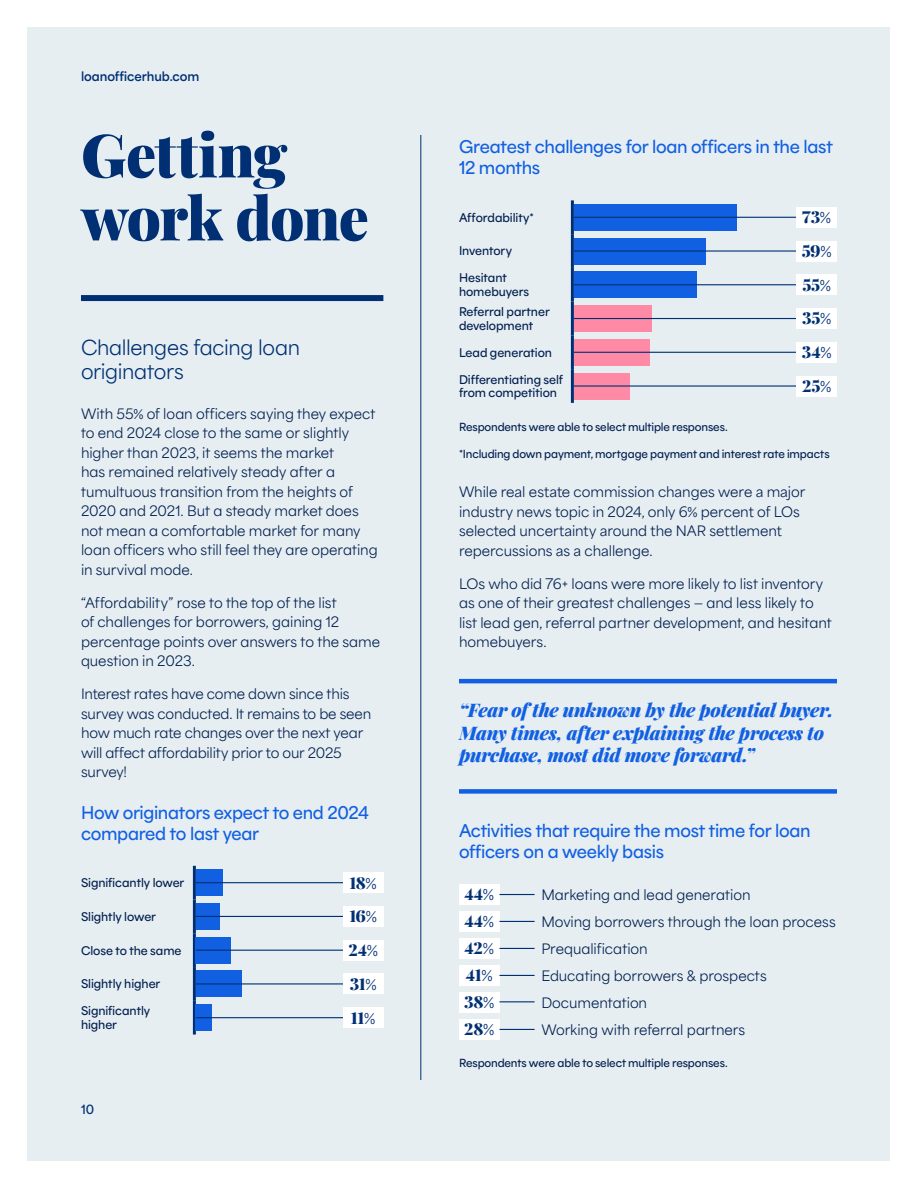
<style>
.page{position:relative;width:918px;height:1188px;background:#fff}
.page>*{position:absolute;margin:0;border:0;box-sizing:border-box;transform-origin:0 0}
.t1{font:900 60px/63px "Playfair Display";letter-spacing:-.025em;color:#003073}
.t2{font:19.5px/24px "Area Normal";letter-spacing:-.015em;color:#003073}
.t3{font:italic 900 18.75px/22.5px "Playfair Display";letter-spacing:-.015em;color:#1260e2}
.t4{font:600 16.5px/21px "Area Normal";letter-spacing:-.02em;color:#1260e2}
.t5{font:900 16.5px "Playfair Display";letter-spacing:-.005em;color:#003073}
.t6{font:13.5px/19.5px "Area Normal";letter-spacing:-.005em;color:#001e4e}
.Footer___Page_Number{font:700 12px "Area Normal";letter-spacing:-.01em;color:#003073}
.Footer___Page_Number-2{font:600 12px "Area Normal";color:#003073}
.t7{font:600 11.25px/13.5px "Area Normal";letter-spacing:-.005em;color:#001e4e}
.t8{font:600 10.5px "Area Normal";letter-spacing:-.015em;color:#001e4e}
.s1{font-family:"Area Normal";font-weight:400;font-size:15px}
</style>
<div class="page">
<div style="left:27px;top:27px;width:863px;height:1134px;background:#e6eef2"></div>
<div style="left:81px;top:295px;width:302px;height:6px;background:#003073"></div>
<hr style="left:193px;top:866px;width:3px;height:34px;background:#003073">
<hr style="left:193px;top:900px;width:3px;height:33px;background:#003073">
<hr style="left:193px;top:933px;width:3px;height:34px;background:#003073">
<hr style="left:193px;top:967px;width:3px;height:34px;background:#003073">
<hr style="left:193px;top:1001px;width:3px;height:34px;background:#003073">
<div style="left:196px;top:869px;width:26px;height:27px;background:#1260e2"></div>
<hr style="left:196px;top:882px;width:148px;height:1px;background:#003073">
<div style="left:343px;top:873px;width:40px;height:20px;background:#fff"></div>
<div style="left:196px;top:903px;width:23px;height:27px;background:#1260e2"></div>
<hr style="left:196px;top:916px;width:148px;height:1px;background:#003073">
<div style="left:343px;top:906px;width:40px;height:21px;background:#fff"></div>
<div style="left:196px;top:937px;width:35px;height:27px;background:#1260e2"></div>
<hr style="left:196px;top:950px;width:148px;height:1px;background:#003073">
<div style="left:343px;top:940px;width:40px;height:20px;background:#fff"></div>
<div style="left:196px;top:970px;width:45px;height:27px;background:#1260e2"></div>
<hr style="left:196px;top:983px;width:148px;height:2px;background:#003073">
<div style="left:343px;top:974px;width:40px;height:20px;background:#fff"></div>
<div style="left:196px;top:1004px;width:16px;height:27px;background:#1260e2"></div>
<hr style="left:196px;top:1017px;width:148px;height:1px;background:#003073">
<div style="left:343px;top:1008px;width:40px;height:20px;background:#fff"></div>
<hr style="left:420px;top:135px;width:1px;height:945px;background:#003073">
<hr style="left:459px;top:679px;width:378px;height:4px;background:#1260e2">
<div style="left:459px;top:789px;width:378px;height:5px;background:#1260e2"></div>
<hr style="left:571px;top:200px;width:3px;height:34px;background:#003073">
<hr style="left:571px;top:234px;width:3px;height:34px;background:#003073">
<hr style="left:571px;top:268px;width:3px;height:34px;background:#003073">
<hr style="left:571px;top:302px;width:3px;height:33px;background:#003073">
<hr style="left:571px;top:335px;width:3px;height:34px;background:#003073">
<hr style="left:571px;top:369px;width:3px;height:34px;background:#003073">
<div style="left:574px;top:204px;width:162px;height:27px;background:#1260e2"></div>
<hr style="left:574px;top:217px;width:223px;height:1px;background:#003073">
<div style="left:796px;top:207px;width:41px;height:20px;background:#fff"></div>
<div style="left:574px;top:238px;width:131px;height:27px;background:#1260e2"></div>
<hr style="left:574px;top:250px;width:223px;height:2px;background:#003073">
<div style="left:796px;top:241px;width:41px;height:20px;background:#fff"></div>
<div style="left:574px;top:271px;width:122px;height:27px;background:#1260e2"></div>
<hr style="left:574px;top:284px;width:223px;height:1px;background:#003073">
<div style="left:796px;top:275px;width:41px;height:20px;background:#fff"></div>
<div style="left:574px;top:305px;width:78px;height:27px;background:#ff8aa6"></div>
<hr style="left:574px;top:318px;width:223px;height:1px;background:#003073">
<div style="left:796px;top:308px;width:41px;height:21px;background:#fff"></div>
<div style="left:574px;top:339px;width:76px;height:27px;background:#ff8aa6"></div>
<hr style="left:574px;top:352px;width:223px;height:1px;background:#003073">
<div style="left:796px;top:342px;width:41px;height:20px;background:#fff"></div>
<div style="left:574px;top:373px;width:56px;height:27px;background:#ff8aa6"></div>
<hr style="left:574px;top:385px;width:223px;height:2px;background:#003073">
<div style="left:796px;top:376px;width:41px;height:20px;background:#fff"></div>
<div style="left:459px;top:884px;width:41px;height:21px;background:#fff"></div>
<hr style="left:499px;top:894px;width:36px;height:1px;background:#003073">
<div style="left:459px;top:911px;width:41px;height:21px;background:#fff"></div>
<hr style="left:499px;top:921px;width:36px;height:1px;background:#003073">
<div style="left:459px;top:938px;width:41px;height:21px;background:#fff"></div>
<hr style="left:499px;top:948px;width:36px;height:1px;background:#003073">
<div style="left:459px;top:965px;width:41px;height:21px;background:#fff"></div>
<hr style="left:499px;top:975px;width:36px;height:1px;background:#003073">
<div style="left:459px;top:992px;width:41px;height:21px;background:#fff"></div>
<hr style="left:499px;top:1001px;width:36px;height:1px;background:#003073">
<div style="left:459px;top:1019px;width:41px;height:21px;background:#fff"></div>
<hr style="left:499px;top:1029px;width:36px;height:1px;background:#003073">
<p class="Footer___Page_Number" style="left:81px;top:66px;width:120px">loanofficerhub.com</p>
<p class="t1" style="left:81px;top:118px;width:289px">Getting work done</p>
<p class="t2" style="left:81px;top:333px;width:221px">Challenges facing loan originators</p>
<p class="t6" style="left:81px;top:402px;width:298px">With 55% of loan officers saying they expect to end 2024 close to the same or slightly higher than 2023, it seems the market<br>has remained relatively steady after a tumultuous transition from the heights of 2020 and 2021. But a steady market does not mean a comfortable market for many loan officers who still feel they are operating in survival mode.</p>
<p class="t6" style="left:81px;top:591px;width:301px">“Affordability” rose to the top of the list<br>of challenges for borrowers, gaining 12 percentage points over answers to the same question in 2023.</p>
<p class="t6" style="left:81px;top:683px;width:292px">Interest rates have come down since this survey was conducted. It remains to be seen how much rate changes over the next year will affect affordability prior to our 2025 survey!</p>
<p class="t4" style="left:81px;top:800px;width:290px">How originators expect to end 2024 compared to last year</p>
<p class="t7" style="left:81px;top:875px;width:105px">Significantly lower</p>
<p class="t5" style="left:350px;top:869px;width:29px">18<span class="s1">%</span></p>
<p class="t7" style="left:81px;top:908px;width:77px">Slightly lower</p>
<p class="t5" style="left:349px;top:903px;width:29px">16<span class="s1">%</span></p>
<p class="t7" style="left:81px;top:942px;width:102px">Close to the same</p>
<p class="t5" style="left:348px;top:937px;width:31px">24<span class="s1">%</span></p>
<p class="t7" style="left:81px;top:976px;width:81px">Slightly higher</p>
<p class="t5" style="left:350px;top:971px;width:28px">31<span class="s1">%</span></p>
<p class="t7" style="left:81px;top:1003px;width:71px">Significantly higher</p>
<p class="t5" style="left:351px;top:1004px;width:26px">11<span class="s1">%</span></p>
<p class="Footer___Page_Number-2" style="left:81px;top:1098px;width:15px">10</p>
<p class="t4" style="left:459px;top:134px;width:375px">Greatest challenges for loan officers in the last<br>12 months</p>
<p class="t7" style="left:459px;top:209px;width:76px">Affordability*</p>
<p class="t5" style="left:802px;top:204px;width:30px">73<span class="s1">%</span></p>
<p class="t7" style="left:459px;top:243px;width:55px">Inventory</p>
<p class="t5" style="left:802px;top:238px;width:32px">59<span class="s1">%</span></p>
<p class="t7" style="left:459px;top:270px;width:72px">Hesitant homebuyers</p>
<p class="t5" style="left:802px;top:271px;width:30px">55<span class="s1">%</span></p>
<p class="t7" style="left:459px;top:304px;width:92px">Referral partner development</p>
<p class="t5" style="left:802px;top:305px;width:31px">35<span class="s1">%</span></p>
<p class="t7" style="left:459px;top:344px;width:95px">Lead generation</p>
<p class="t5" style="left:802px;top:339px;width:31px">34<span class="s1">%</span></p>
<p class="t7" style="left:459px;top:371px;width:106px">Differentiating self from competition</p>
<p class="t5" style="left:802px;top:373px;width:30px">25<span class="s1">%</span></p>
<p class="t8" style="left:459px;top:417px;width:270px">Respondents were able to select multiple responses.</p>
<p class="t8" style="left:459px;top:444px;width:372px">*Including down payment, mortgage payment and interest rate impacts</p>
<p class="t6" style="left:459px;top:481px;width:348px">While real estate commission changes were a major industry news topic in 2024, only 6% percent of LOs selected uncertainty around the NAR settlement repercussions as a challenge.</p>
<p class="t6" style="left:459px;top:572px;width:374px">LOs who did 76+ loans were more likely to list inventory as one of their greatest challenges — and less likely to list lead gen, referral partner development, and hesitant homebuyers.</p>
<p class="t3" style="left:459px;top:697px;width:376px">“Fear of the unknown by the potential buyer.<br>Many times, after explaining the process to purchase, most did move forward.”</p>
<p class="t4" style="left:459px;top:818px;width:353px">Activities that require the most time for loan officers on a weekly basis</p>
<p class="t5" style="left:464px;top:881px;width:31px">44<span class="s1">%</span></p>
<p class="t6" style="left:541px;top:883px;width:211px">Marketing and lead generation</p>
<p class="t5" style="left:464px;top:908px;width:31px">44<span class="s1">%</span></p>
<p class="t6" style="left:541px;top:910px;width:296px">Moving borrowers through the loan process</p>
<p class="t5" style="left:465px;top:935px;width:31px">42<span class="s1">%</span></p>
<p class="t6" style="left:541px;top:937px;width:108px">Prequalification</p>
<p class="t5" style="left:466px;top:962px;width:28px">41<span class="s1">%</span></p>
<p class="t6" style="left:541px;top:964px;width:227px">Educating borrowers &amp; prospects</p>
<p class="t5" style="left:464px;top:989px;width:32px">38<span class="s1">%</span></p>
<p class="t6" style="left:541px;top:991px;width:107px">Documentation</p>
<p class="t5" style="left:464px;top:1016px;width:31px">28<span class="s1">%</span></p>
<p class="t6" style="left:541px;top:1018px;width:205px">Working with referral partners</p>
<p class="t8" style="left:459px;top:1054px;width:270px">Respondents were able to select multiple responses.</p>
</div>
